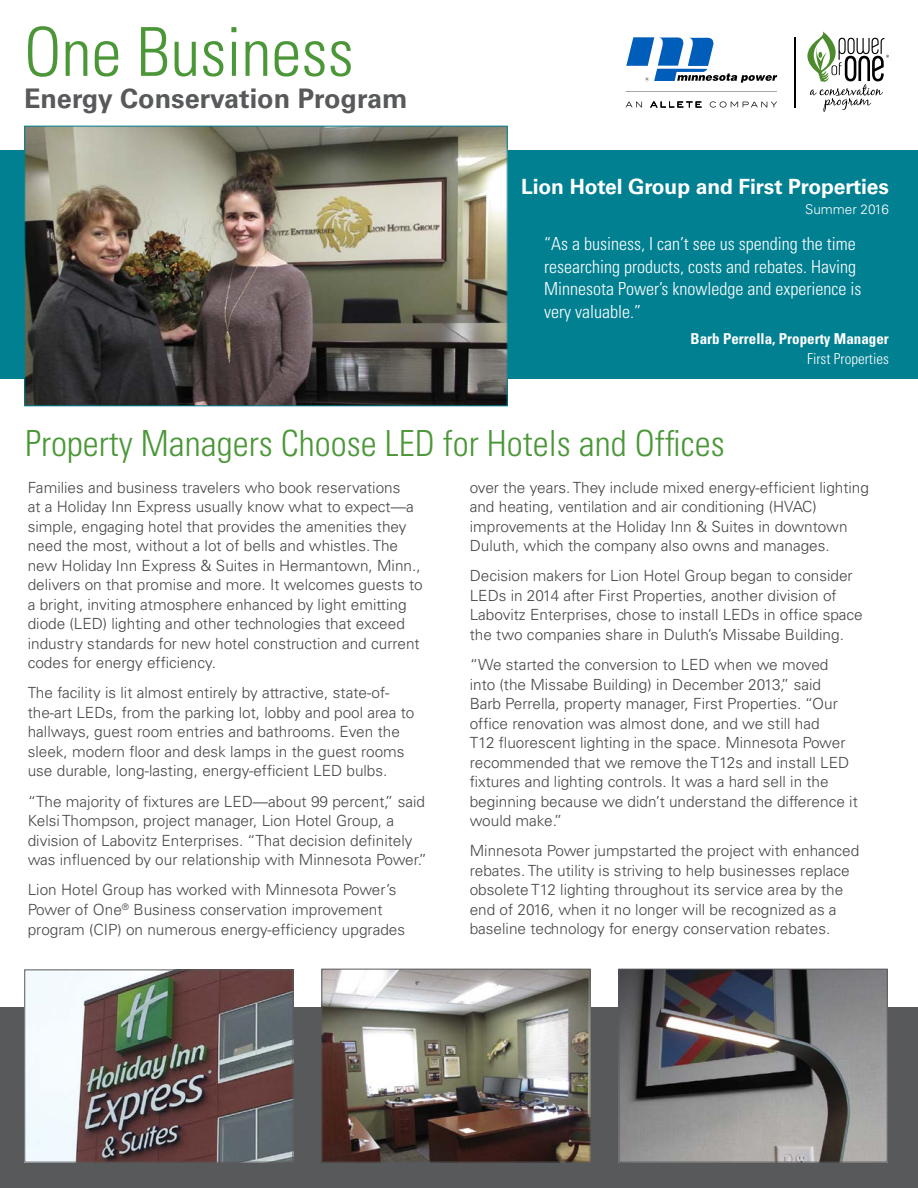
<style>
.page{position:relative;width:918px;height:1188px;background:#fff}
.page>*{position:absolute;margin:0;border:0;box-sizing:border-box;transform-origin:0 0}
.t1{font:300 condensed 67.5px "Univers";color:#4b9738}
.t2{font:300 condensed 36px "Univers";color:#4b9738}
.t3{font:700 27px "Univers";color:#58595b}
.t4{font:700 21px "Univers";letter-spacing:-.005em;color:#fff}
.t5{font:300 condensed 18px/22.5px "Univers";color:#fff}
.t6{font:300 15.3px/19.5px "Univers";color:#464547}
.t7{font:700 condensed 15px "Univers";color:#fff}
.t8{font:300 condensed 15px "Univers";color:#fff}
.t9{font:300 13.5px "Univers";color:#fff}
</style>
<div class="page">
<div style="left:0;top:1008px;width:918px;height:180px;background:#58595b"></div>
<div style="left:0;top:150px;width:918px;height:229px;background:#008091"></div>
<img style="left:621px;top:971px;width:265px;height:189px">
<div style="left:619px;top:969px;width:269px;height:193px;border:1px solid #58595b"></div>
<svg style="left:626px;top:37px;width:151px;height:46px"></svg>
<svg style="left:626px;top:102px;width:16px;height:5px"></svg>
<svg style="left:650px;top:101px;width:52px;height:7px"></svg>
<svg style="left:710px;top:102px;width:67px;height:6px"></svg>
<svg style="left:807px;top:32px;width:82px;height:80px"></svg>
<hr style="left:794px;top:37px;width:1px;height:70px;background:#000">
<img style="left:26px;top:972px;width:265px;height:188px">
<div style="left:24px;top:970px;width:269px;height:192px;border:1px solid #58595b"></div>
<img style="left:26px;top:128px;width:480px;height:276px">
<div style="left:24px;top:126px;width:484px;height:280px;border:1px solid #008091"></div>
<img style="left:323px;top:971px;width:266px;height:189px">
<div style="left:321px;top:969px;width:270px;height:193px;border:1px solid #58595b"></div>
<h1 class="t1" style="left:24px;top:12px;width:331px">One Business</h1>
<h3 class="t3" style="left:24px;top:83px;width:385px">Energy Conservation Program</h3>
<h3 class="t4" style="left:521px;top:174px;width:369px">Lion Hotel Group and First Properties</h3>
<p class="t9" style="left:805px;top:201px;width:85px">Summer 2016</p>
<p class="t5" style="left:544px;top:233px;width:319px">“As a business, I can’t see us spending the time researching products, costs and rebates. Having Minnesota Power’s knowledge and experience is very valuable.”</p>
<p class="t7" style="left:691px;top:330px;width:200px">Barb Perrella, Property Manager</p>
<p class="t8" style="left:807px;top:349px;width:83px">First Properties</p>
<h2 class="t2" style="left:25px;top:422px;width:701px">Property Managers Choose LED for Hotels and Offices</h2>
<p class="t6" style="left:28px;top:477px;width:396px">Families and business travelers who book reservations<br>at a Holiday Inn Express usually know what to expect—a simple, engaging hotel that provides the amenities they need the most, without a lot of bells and whistles. The new Holiday Inn Express &amp; Suites in Hermantown, Minn., delivers on that promise and more. It welcomes guests to a bright, inviting atmosphere enhanced by light emitting diode (LED) lighting and other technologies that exceed industry standards for new hotel construction and current codes for energy efficiency.</p>
<p class="t6" style="left:28px;top:683px;width:388px">The facility is lit almost entirely by attractive, state-of&shy;the-art LEDs, from the parking lot, lobby and pool area to hallways, guest room entries and bathrooms. Even the sleek, modern floor and desk lamps in the guest rooms use durable, long-lasting, energy-efficient LED bulbs.</p>
<p class="t6" style="left:28px;top:792px;width:401px">“The majority of fixtures are LED—about 99 percent,” said Kelsi Thompson, project manager, Lion Hotel Group, a division of Labovitz Enterprises. “That decision definitely was influenced by our relationship with Minnesota Power.”</p>
<p class="t6" style="left:28px;top:880px;width:379px">Lion Hotel Group has worked with Minnesota Power’s<br>Power of One<sup>®</sup> Business conservation improvement program (CIP) on numerous energy-efficiency upgrades</p>
<p class="t6" style="left:470px;top:477px;width:401px">over the years. They include mixed energy-efficient lighting and heating, ventilation and air conditioning (HVAC) improvements at the Holiday Inn &amp; Suites in downtown Duluth, which the company also owns and manages.</p>
<p class="t6" style="left:470px;top:566px;width:395px">Decision makers for Lion Hotel Group began to consider LEDs in 2014 after First Properties, another division of Labovitz Enterprises, chose to install LEDs in office space the two companies share in Duluth’s Missabe Building.</p>
<p class="t6" style="left:470px;top:655px;width:390px">“We started the conversion to LED when we moved into (the Missabe Building) in December 2013,” said<br>Barb Perrella, property manager, First Properties. “Our office renovation was almost done, and we still had<br>T12 fluorescent lighting in the space. Minnesota Power recommended that we remove the T12s and install LED fixtures and lighting controls. It was a hard sell in the beginning because we didn’t understand the difference it would make.”</p>
<p class="t6" style="left:470px;top:841px;width:391px">Minnesota Power jumpstarted the project with enhanced rebates. The utility is striving to help businesses replace obsolete T12 lighting throughout its service area by the end of 2016, when it no longer will be recognized as a baseline technology for energy conservation rebates.</p>
</div>
